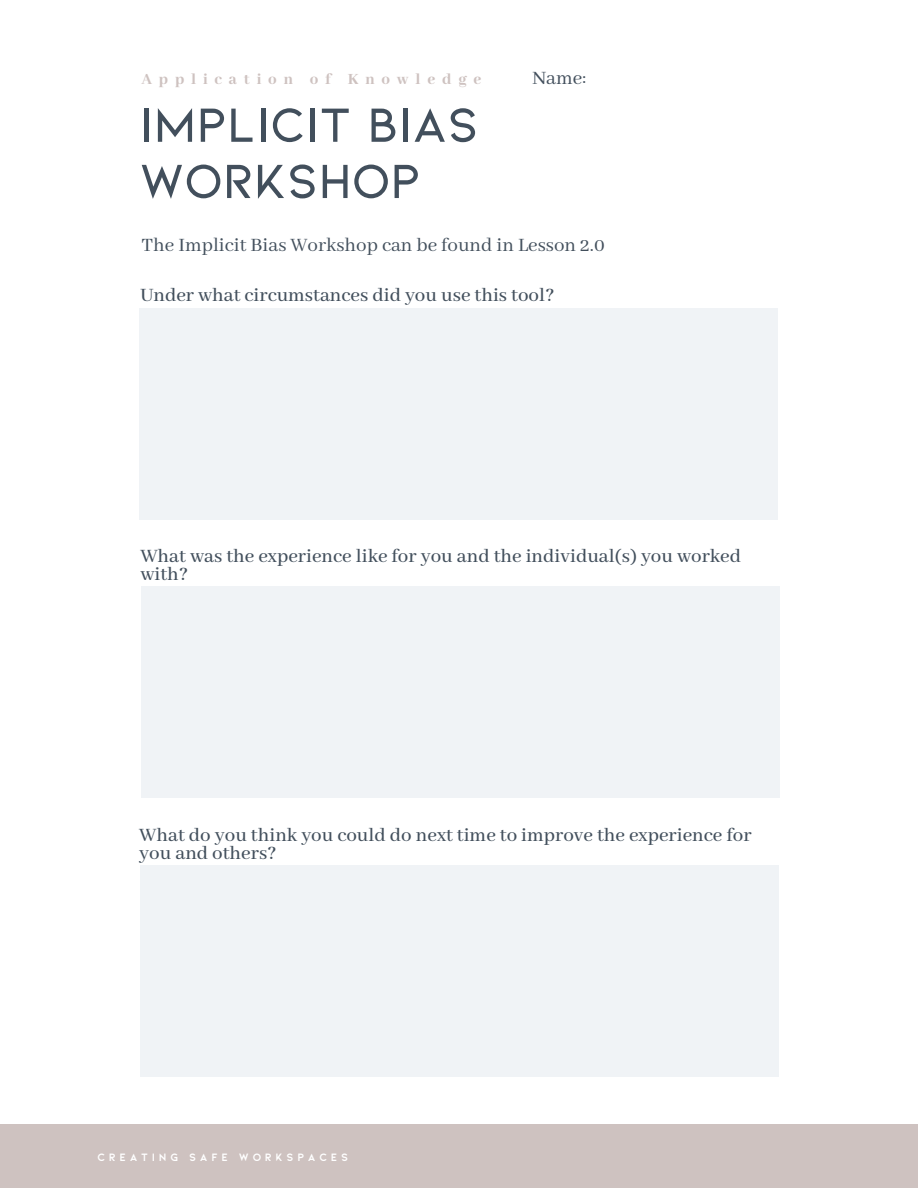
<style>
.page{position:relative;width:918px;height:1188px;background:#fff}
.page>*{position:absolute;margin:0;border:0;box-sizing:border-box;transform-origin:0 0}
.t1{font:600 51px/56.2px "KIONA";color:#424f5c}
.t2{font:500 21px/18px "Abhaya Libre";color:#424f5c}
.t3{font:21px "Abhaya Libre";color:#424f5c}
.t4{font:800 16.95px "Abhaya Libre";letter-spacing:.405em;color:#cec2c0}
.t5{font:700 11.25px "KIONA";letter-spacing:.33em;color:#fff}
</style>
<div class="page">
<div style="left:0;top:1124px;width:918px;height:64px;background:#cec2c0"></div>
<div style="left:139px;top:308px;width:639px;height:212px;background:#f0f3f6"></div>
<div style="left:141px;top:587px;width:639px;height:211px;background:#f0f3f6"></div>
<div style="left:140px;top:865px;width:639px;height:212px;background:#f0f3f6"></div>
<p class="t4" style="left:141px;top:70px;width:342px">Application of Knowledge</p>
<p class="t3" style="left:532px;top:66px;width:56px">Name:</p>
<h1 class="t1" style="left:139px;top:93px;width:341px">IMPLICIT BIAS<br>WORKSHOP</h1>
<p class="t3" style="left:141px;top:233px;width:465px">The Implicit Bias Workshop can be found in Lesson 2.0</p>
<p class="t2" style="left:140px;top:287px;width:416px">Under what circumstances did you use this tool?</p>
<p class="t2" style="left:140px;top:548px;width:602px">What was the experience like for you and the individual(s) you worked with?</p>
<p class="t2" style="left:139px;top:827px;width:614px">What do you think you could do next time to improve the experience for you and others?</p>
<p class="t5" style="left:97px;top:1150px;width:252px">CREATING SAFE WORKSPACES</p>
</div>
